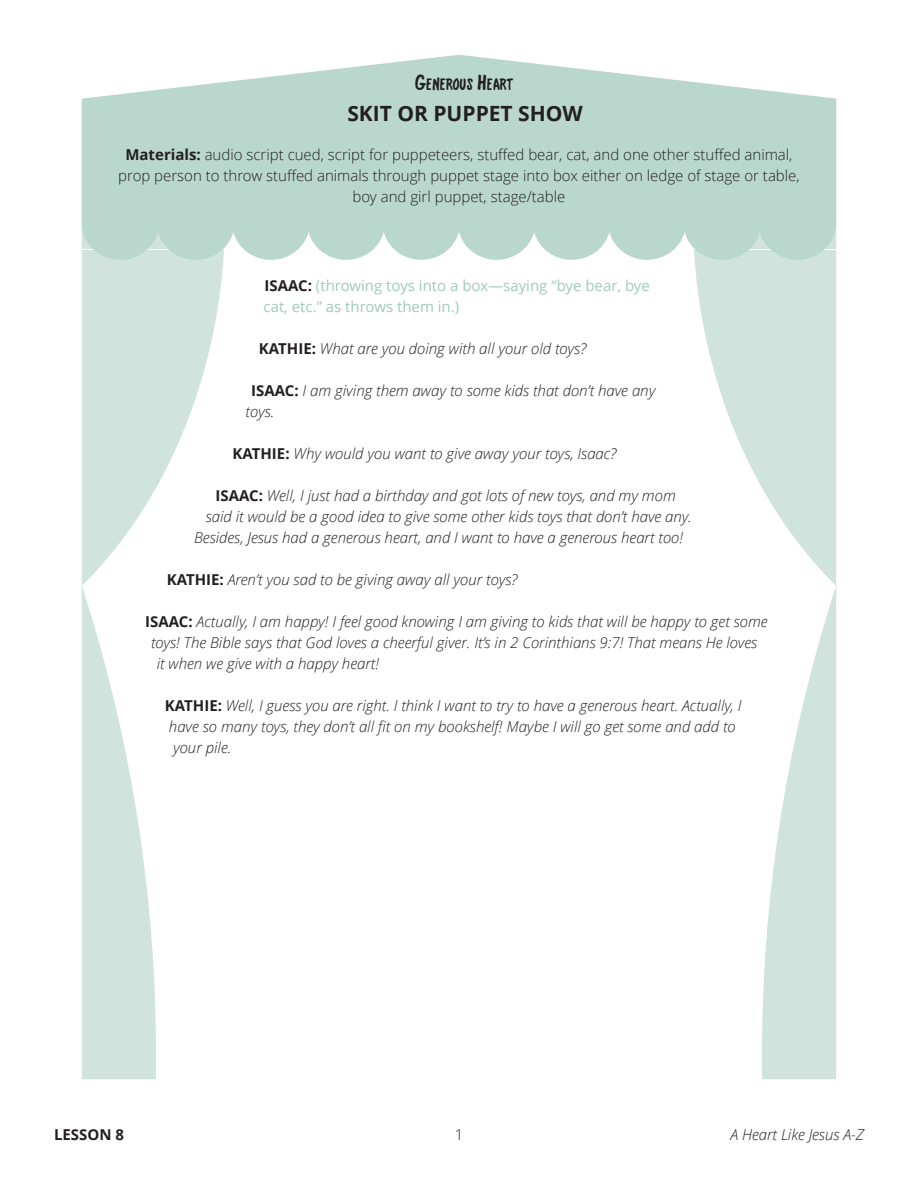
<style>
.page{position:relative;width:918px;height:1188px;background:#fff}
.page>*{position:absolute;margin:0;border:0;box-sizing:border-box;transform-origin:0 0}
.t1{font:700 21px "Open Sans";color:#231f20}
.t2{font:21px "Broadway Copyist Text";color:#231f20}
.t3{font:italic 300 15px/21px "Open Sans";color:#231f20}
.t4{font:300 15px/21px "Open Sans";color:#231f20;text-align:center}
.t5{font:15px/21px "Open Sans";color:#a1cabb}
.t6{font:700 15px "Open Sans";color:#231f20}
.s1{font-weight:700}
.s2{font-weight:700;color:#231f20}
.s3{font-weight:700;font-style:normal}
</style>
<div class="page">
<svg style="left:762px;top:587px;width:74px;height:492px"></svg>
<svg style="left:82px;top:587px;width:74px;height:492px"></svg>
<svg style="left:694px;top:260px;width:142px;height:326px;fill:#d0e4dd"></svg>
<svg style="left:82px;top:260px;width:142px;height:326px;fill:#d0e4dd"></svg>
<svg style="left:82px;top:55px;width:754px;height:205px;background:#c2dcd2"></svg>
<h1 class="t2" style="left:416px;top:68px;width:99px">Γενερουσ Ηεαρτ</h1>
<h1 class="t1" style="left:347px;top:98px;width:237px">SKIT OR PUPPET SHOW</h1>
<p class="t4" style="left:118px;top:144px;width:683px"><span class="s1">Materials:</span> audio script cued, script for puppeteers, stuffed bear, cat, and one other stuffed animal, prop person to throw stuffed animals through puppet stage into box either on ledge of stage or table, boy and girl puppet, stage/table</p>
<p class="t5" style="left:264px;top:275px;width:388px"><span class="s2">ISAAC:</span> (throwing toys into a box—saying “bye bear, bye cat, etc.” as throws them in.)</p>
<p class="t3" style="left:259px;top:338px;width:329px"><span class="s3">KATHIE:</span> What are you doing with all your old toys?</p>
<p class="t3" style="left:246px;top:380px;width:411px;text-indent:6px"><span class="s3">ISAAC:</span> I am giving them away to some kids that don’t have any toys.</p>
<p class="t3" style="left:233px;top:443px;width:385px"><span class="s3">KATHIE:</span> Why would you want to give away your toys, Isaac?</p>
<p class="t3" style="left:216px;top:485px;width:462px"><span class="s3">ISAAC:</span> Well, I just had a birthday and got lots of new toys, and my mom</p>
<p class="t3" style="left:206px;top:506px;width:487px">said it would be a good idea to give some other kids toys that don’t have any.</p>
<p class="t3" style="left:194px;top:527px;width:491px">Besides, Jesus had a generous heart, and I want to have a generous heart too!</p>
<p class="t3" style="left:167px;top:569px;width:352px"><span class="s3">KATHIE:</span> Aren’t you sad to be giving away all your toys?</p>
<p class="t3" style="left:145px;top:611px;width:624px"><span class="s3">ISAAC:</span> Actually, I am happy! I feel good knowing I am giving to kids that will be happy to get some</p>
<p class="t3" style="left:151px;top:632px;width:608px">toys! The Bible says that God loves a cheerful giver. It’s in 2 Corinthians 9:7! That means He loves</p>
<p class="t3" style="left:157px;top:653px;width:224px">it when we give with a happy heart!</p>
<p class="t3" style="left:165px;top:695px;width:578px"><span class="s3">KATHIE:</span> Well, I guess you are right. I think I want to try to have a generous heart. Actually, I have so many toys, they don’t all fit on my bookshelf! Maybe I will go get some and add to your pile.</p>
<p class="t6" style="left:54px;top:1124px;width:71px">LESSON 8</p>
<p class="t4" style="left:455px;top:1123px;width:10px">1</p>
<p class="t3" style="left:730px;top:1123px;width:135px">A Heart Like Jesus A-Z</p>
</div>
